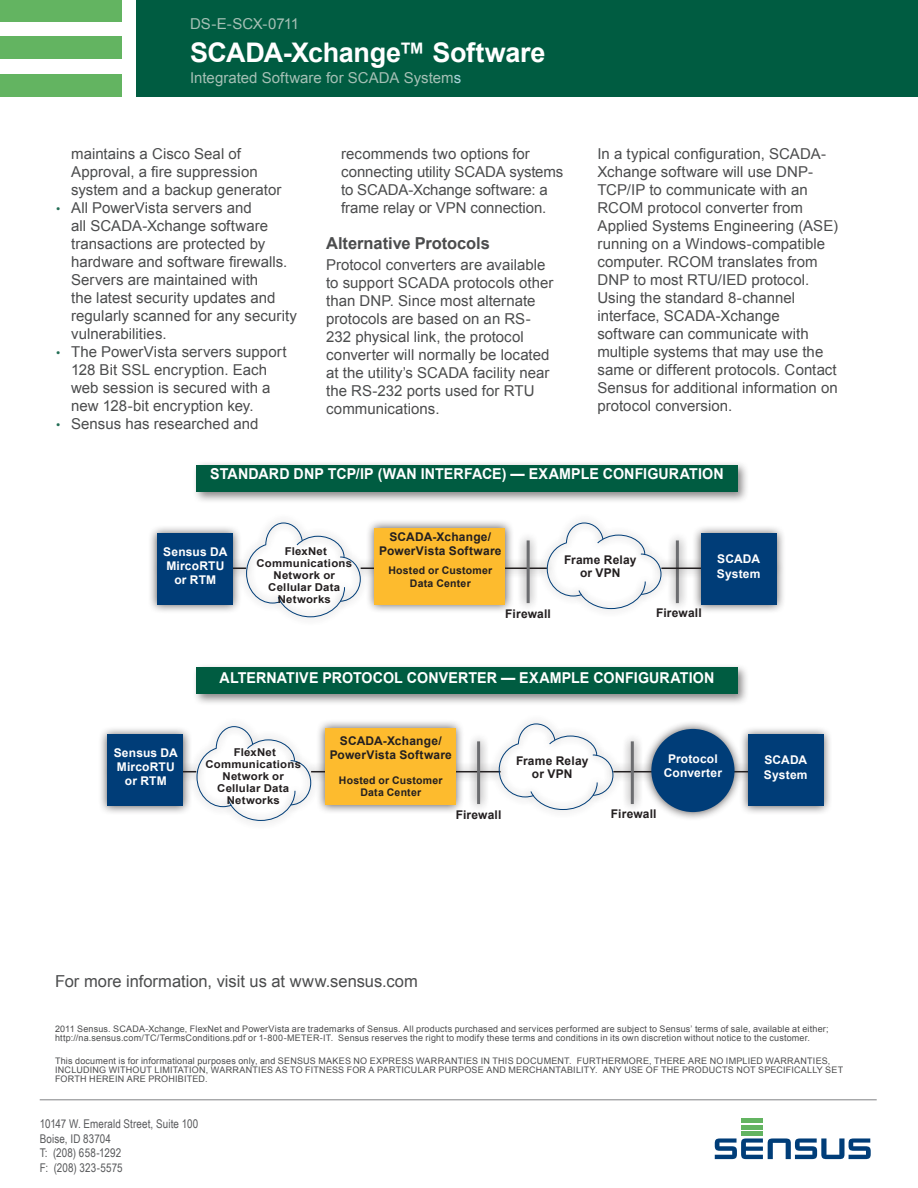
<style>
.page{position:relative;width:918px;height:1188px;background:#fff}
.page>*{position:absolute;margin:0;border:0;box-sizing:border-box;transform-origin:0 0}
.t1{font:700 27px "Arial";letter-spacing:-.015em;color:#fff}
.t2{font:16.5px "Arial";color:#4b4c4d}
.t3{font:700 16.5px "Arial";letter-spacing:-.005em;color:#4b4c4d}
.t4{font:15px/18px "Arial";color:#4b4c4d}
.t5{font:700 15px "Arial";letter-spacing:.01em;color:#fff;scale:.95 1}
.t6{font:15px "Arial";color:#a5c0b5}
.t7{font:15px "Arial";letter-spacing:-.02em;color:#a5c0b5}
.t8{font:700 12px/13.5px "Arial";letter-spacing:.015em;color:#231f20;text-align:center}
.t9{font:700 12px/14.4px "Arial";letter-spacing:.015em;color:#fff}
.t10{font:12px/14.4px "Arial Narrow";letter-spacing:.01em;color:#57585a}
.t11{font:700 10.8px/12px "Arial";letter-spacing:.02em;color:#231f20;text-align:center;scale:1.06 1}
.t12{font:700 10.5px/12.6px "Arial";letter-spacing:.02em;color:#231f20;text-align:center}
.t13{font:9px/9px "Arial";letter-spacing:.02em;color:#4b4c4d}
.s1{color:#abd5db}
.s2{font-size:12px;color:#236e55}
</style>
<div class="page">
<hr style="left:741px;top:1119px;width:22px;height:4px;background:#63b461">
<hr style="left:741px;top:1125px;width:22px;height:4px;background:#63b461">
<hr style="left:741px;top:1132px;width:22px;height:4px;background:#63b461">
<svg style="left:715px;top:1138px;width:156px;height:21px"></svg>
<div style="left:137px;top:0;width:781px;height:97px;background:#005c41"></div>
<div style="left:0;top:0;width:122px;height:22px;background:#63b461"></div>
<div style="left:0;top:36px;width:122px;height:23px;background:#63b461"></div>
<div style="left:0;top:74px;width:122px;height:23px;background:#63b461"></div>
<hr style="left:40px;top:1099px;width:837px;height:1px;background:#808285">
<hr style="left:311px;top:771px;width:190px;height:1px;background:#231f20">
<hr style="left:361px;top:568px;width:186px;height:1px;background:#231f20">
<div style="left:192px;top:663px;width:558px;height:44px;background:#231f20;opacity:.55"></div>
<div style="left:196px;top:667px;width:542px;height:27px;background:#005c41"></div>
<div style="left:192px;top:460px;width:558px;height:44px;background:#231f20;opacity:.55"></div>
<div style="left:196px;top:465px;width:542px;height:27px;background:#005c41"></div>
<div style="left:739px;top:726px;width:94px;height:89px;background:#231f20;opacity:.75"></div>
<div style="left:748px;top:735px;width:76px;height:71px;background:#003d78"></div>
<div style="left:148px;top:525px;width:94px;height:89px;background:#231f20;opacity:.75"></div>
<div style="left:157px;top:534px;width:76px;height:71px;background:#003d78"></div>
<div style="left:316px;top:720px;width:149px;height:95px;background:#231f20;opacity:.75"></div>
<div style="left:325px;top:729px;width:131px;height:76px;background:#fdbb2e"></div>
<div style="left:365px;top:519px;width:149px;height:95px;background:#231f20;opacity:.75"></div>
<div style="left:375px;top:528px;width:130px;height:76px;background:#fdbb2e"></div>
<div style="left:585px;top:746px;width:37px;height:58px;background:#231f20;opacity:.75"></div>
<div style="left:490px;top:735px;width:51px;height:71px;background:#231f20;opacity:.75"></div>
<svg style="left:498px;top:723px;width:116px;height:87px"></svg>
<div style="left:538px;top:534px;width:51px;height:71px;background:#231f20;opacity:.75"></div>
<svg style="left:547px;top:522px;width:115px;height:87px"></svg>
<div style="left:642px;top:720px;width:101px;height:101px;background:#231f20;opacity:.75"></div>
<div style="left:651px;top:729px;width:84px;height:83px;background:#003d78;border-radius:50%"></div>
<div style="left:468px;top:733px;width:21px;height:80px;background:#231f20;opacity:.75"></div>
<hr style="left:477px;top:741px;width:3px;height:63px;background:#6c6d70">
<div style="left:518px;top:532px;width:21px;height:80px;background:#231f20;opacity:.75"></div>
<hr style="left:527px;top:540px;width:3px;height:63px;background:#6c6d70">
<div style="left:622px;top:733px;width:21px;height:80px;background:#231f20;opacity:.75"></div>
<hr style="left:631px;top:741px;width:3px;height:63px;background:#6c6d70">
<div style="left:667px;top:532px;width:21px;height:80px;background:#231f20;opacity:.75"></div>
<hr style="left:676px;top:540px;width:3px;height:63px;background:#6c6d70">
<div style="left:332px;top:548px;width:37px;height:62px;background:#231f20;opacity:.75"></div>
<div style="left:237px;top:536px;width:51px;height:77px;background:#231f20;opacity:.75"></div>
<svg style="left:246px;top:522px;width:115px;height:96px"></svg>
<div style="left:653px;top:559px;width:132px;height:19px;background:#231f20;opacity:.75"></div>
<hr style="left:661px;top:568px;width:116px;height:1px;background:#231f20">
<div style="left:692px;top:525px;width:94px;height:89px;background:#231f20;opacity:.75"></div>
<div style="left:701px;top:534px;width:76px;height:71px;background:#003d78"></div>
<div style="left:98px;top:726px;width:94px;height:89px;background:#231f20;opacity:.75"></div>
<div style="left:107px;top:735px;width:76px;height:71px;background:#003d78"></div>
<div style="left:283px;top:752px;width:37px;height:62px;background:#231f20;opacity:.75"></div>
<div style="left:188px;top:740px;width:51px;height:76px;background:#231f20;opacity:.75"></div>
<svg style="left:196px;top:726px;width:115px;height:95px"></svg>
<p class="t7" style="left:190px;top:14px;width:111px">DS-E-SCX-0711</p>
<h1 class="t1" style="left:190px;top:35px;width:357px">SCADA-Xchange™ Software</h1>
<p class="t6" style="left:190px;top:68px;width:273px">Integrated Software for SCADA System<span class="s1">s</span></p>
<p class="t4" style="left:71px;top:145px;width:212px">maintains a Cisco Seal of<br>Approval, a fire suppression system and a backup generator</p>
<p class="t4" style="left:71px;top:199px;width:227px;text-indent:-15px"><span class="s2">•</span> All PowerVista servers and<br>all SCADA-Xchange software transactions are protected by hardware and software firewalls.<br>Servers are maintained with<br>the latest security updates and regularly scanned for any security vulnerabilities.</p>
<p class="t4" style="left:71px;top:343px;width:217px;text-indent:-15px"><span class="s2">•</span> The PowerVista servers support<br>128 Bit SSL encryption. Each web session is secured with a new 128-bit encryption key.</p>
<p class="t4" style="left:56px;top:415px;width:204px"><span class="s2">•</span> Sensus has researched and</p>
<p class="t4" style="left:341px;top:145px;width:224px">recommends two options for connecting utility SCADA systems to SCADA-Xchange software: a frame relay or VPN connection.</p>
<p class="t3" style="left:326px;top:232px;width:165px">Alternative Protocols</p>
<p class="t4" style="left:326px;top:255px;width:229px">Protocol converters are available to support SCADA protocols other than DNP. Since most alternate protocols are based on an RS-<br>232 physical link, the protocol converter will normally be located at the utility’s SCADA facility near the RS-232 ports used for RTU communications.</p>
<p class="t4" style="left:597px;top:145px;width:242px">In a typical configuration, SCADA-<br>Xchange software will use DNP-<br>TCP/IP to communicate with an<br>RCOM protocol converter from<br>Applied Systems Engineering (ASE) running on a Windows-compatible computer. RCOM translates from<br>DNP to most RTU/IED protocol.<br>Using the standard 8-channel interface, SCADA-Xchange software can communicate with multiple systems that may use the same or different protocols. Contact<br>Sensus for additional information on protocol conversion.</p>
<p class="t5" style="left:210px;top:464px;width:278px">Standard dnp tcp/ip (wan interfac</p>
<p class="t5" style="left:492px;top:464px;width:94px">e) — EXAMPLE</p>
<p class="t5" style="left:603px;top:464px;width:101px">CON FIGURATION</p>
<p class="t9" style="left:163px;top:545px;width:66px">Sensus DA<br>MircoRTU</p>
<p class="t9" style="left:174px;top:573px;width:43px">or RTM</p>
<p class="t8" style="left:379px;top:531px;width:124px">SCADA-Xchange/<br>PowerVista Software</p>
<p class="t12" style="left:388px;top:564px;width:105px">Hosted or Customer<br>Data Center</p>
<p class="t11" style="left:257px;top:546px;width:92px">FlexNet<br>Communications<br>N etwork or<br>Cellular Data<br>N etworks</p>
<p class="t9" style="left:717px;top:552px;width:45px">SCADA<br>System</p>
<p class="t8" style="left:580px;top:553px;width:58px;text-align:left;text-indent:-16px">Frame Relay or VPN</p>
<p class="t8" style="left:505px;top:608px;width:47px">Firewall</p>
<p class="t8" style="left:656px;top:606px;width:47px">Firewall</p>
<p class="t9" style="left:114px;top:746px;width:66px">Sensus DA<br>MircoRTU</p>
<p class="t9" style="left:125px;top:774px;width:43px">or RTM</p>
<p class="t5" style="left:220px;top:668px;width:22px">ALTERN</p>
<p class="t5" style="left:277px;top:668px;width:60px">ATIVE PROTO</p>
<p class="t5" style="left:373px;top:668px;width:91px">COL CONVERTER</p>
<p class="t5" style="left:501px;top:668px;width:75px">— EXAMPLE</p>
<p class="t5" style="left:593px;top:668px;width:101px">CON FIGURATION</p>
<p class="t11" style="left:205px;top:746px;width:92px">FlexNet<br>Communications<br>N etwork or<br>Cellular Data<br>N etworks</p>
<p class="t8" style="left:330px;top:735px;width:124px">SCADA-Xchange/<br>PowerVista Software</p>
<p class="t12" style="left:339px;top:774px;width:105px">Hosted or Customer<br>Data Center</p>
<p class="t8" style="left:456px;top:809px;width:47px">Firewall</p>
<p class="t8" style="left:532px;top:754px;width:58px;text-align:left;text-indent:-16px">Frame Relay or VPN</p>
<p class="t9" style="left:664px;top:752px;width:60px;text-align:center">Protocol<br>Converter</p>
<p class="t8" style="left:611px;top:807px;width:47px">Firewall</p>
<p class="t9" style="left:764px;top:753px;width:45px">SCADA<br>System</p>
<p class="t2" style="left:55px;top:971px;width:364px">For more information, visit us at www.sensus.com</p>
<p class="t13" style="left:55px;top:1025px;width:775px">2011 Sensus. SCADA-Xchange, FlexNet and PowerVista are trademarks of Sensus. All products purchased and services performed are subject to Sensus’ terms of sale, available at either; http://na.sensus.com/TC/TermsConditions.pdf or 1-800-METER-IT. Sensus reserves the right to modify these terms and conditions in its own discretion without notice to the customer.</p>
<p class="t13" style="left:55px;top:1056px;width:790px">This document is for informational purposes only, and SENSUS MAKES NO EXPRESS WARRANTIES IN THIS DOCUMENT. FURTHERMORE, THERE ARE NO IMPLIED WARRANTIES,<br>INCLUDING WITHOUT LIMITATION, WARRANTIES AS TO FITNESS FOR A PARTICULAR PURPOSE AND MERCHANTABILITY. ANY USE OF THE PRODUCTS NOT SPECIFICALLY SET<br>FORTH HEREIN ARE PROHIBITED.</p>
<p class="t10" style="left:40px;top:1117px;width:160px">10147 W. Emerald Street, Suite 100<br>Boise, ID 83704<br>T: (208) 658-1292<br>F: (208) 323-5575</p>
</div>
